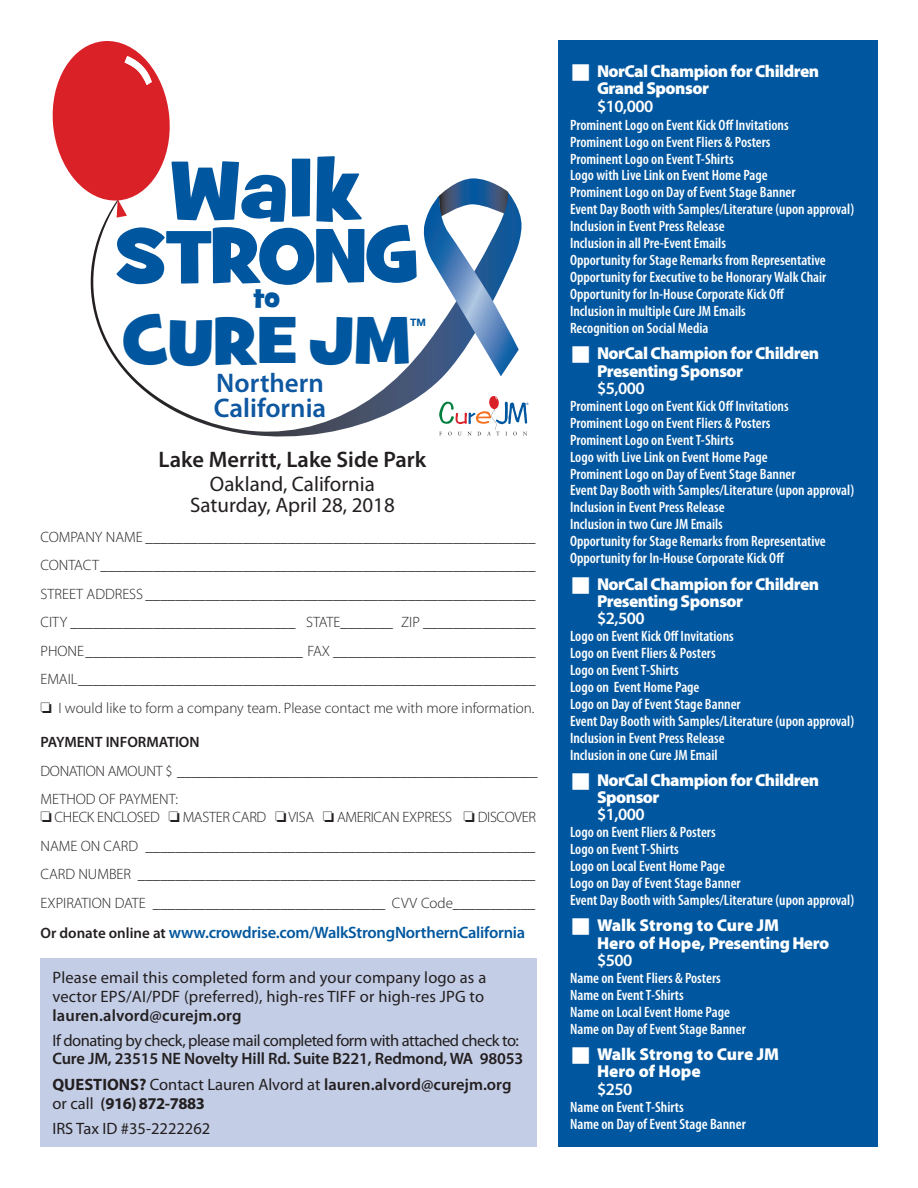
<style>
.page{position:relative;width:918px;height:1188px;background:#fff}
.page>*{position:absolute;margin:0;border:0;box-sizing:border-box;transform-origin:0 0}
.t1{font:83.1px "Grilled Cheese BTN Wide Blk";color:#01579f;scale:.66 1}
.t2{font:76.8px "Grilled Cheese BTN Wide Blk";letter-spacing:-.025em;color:#01579f;scale:.66 1}
.t3{font:67.05px "Grilled Cheese BTN Wide Blk";letter-spacing:-.01em;color:#01579f;scale:.66 1}
.t4{font:28.5px "Grilled Cheese BTN Wide Blk";color:#01579f;scale:.66 1}
.t5{font:600 27px/25.5px "Myriad Pro";color:#0e57a1}
.t6{font:600 22.5px "Myriad Pro";color:#231f20}
.t7{font:21px/21px "Myriad Pro";color:#231f20;text-align:center}
.t8{font:900 17.25px/17.2px "Myriad Pro";letter-spacing:-.03em;color:#fff}
.t9{font:900 17.25px/17.2px "Myriad Pro";letter-spacing:-.01em;color:#fff}
.t10{font:600 17.25px "Myriad Pro";letter-spacing:-.03em;color:#fff}
.t11{font:900 17.25px/17.2px "Myriad Pro";color:#fff}
.t12{font:16.5px/18.8px "Myriad Pro";color:#231f20}
.t13{font:600 16.5px/25.8px "Myriad Pro";letter-spacing:-.005em;color:#231f20}
.t14{font:600 16.5px "Myriad Pro";letter-spacing:-.015em;color:#01579f}
.t15{font:16.5px "Myriad Pro";letter-spacing:-.03em;color:#231f20}
.t16{font:600 condensed 15px/17px "Myriad Pro";color:#fff}
.t17{font:300 15px/28.5px "Myriad Pro";color:#231f20;text-align:justify}
.t18{font:300 15px/28.5px "Myriad Pro";letter-spacing:-.02em;color:#231f20}
.t19{font:600 15px "Myriad Pro";color:#231f20}
.t20{font:700 10.35px "Helvetica Neue LT Std";color:#01579f}
.s1{font-size:15px;color:#231f20}
.s2{font-weight:700}
.s3{font-weight:400}
.s4{font-weight:600}
</style>
<div class="page">
<div style="left:558px;top:40px;width:320px;height:1108px;background:#01579f"></div>
<div style="left:40px;top:958px;width:497px;height:190px;background:#c3cde6"></div>
<svg style="left:90px;top:212px;width:432px;height:225px"></svg>
<svg style="left:421px;top:178px;width:98px;height:198px"></svg>
<svg style="left:52px;top:41px;width:121px;height:177px"></svg>
<svg style="left:439px;top:397px;width:90px;height:38px"></svg>
<h1 class="t1" style="left:171px;top:136px;width:292px">Walk</h1>
<h2 class="t2" style="left:115px;top:205px;width:462px">STRONG</h2>
<h3 class="t4" style="left:253px;top:279px;width:42px">to</h3>
<h3 class="t3" style="left:122px;top:296px;width:438px">CURE JM</h3>
<p class="t20" style="left:410px;top:315px;width:17px">TM</p>
<h3 class="t5" style="left:214px;top:369px;width:114px">Northern<br>California</h3>
<h3 class="t6" style="left:159px;top:445px;width:269px">Lake Merritt, Lake Side Park</h3>
<h3 class="t7" style="left:190px;top:473px;width:206px">Oakland, California<br>Saturday, April 28, 2018</h3>
<p class="t17" style="left:40px;top:522px;width:496px">COMPANY NAME ____________________________________________________ CONTACT__________________________________________________________ STREET ADDRESS ____________________________________________________ CITY ______________________________ STATE_______ ZIP _______________ PHONE_____________________________ FAX ___________________________ EMAIL_____________________________________________________________</p>
<p class="t17" style="left:40px;top:693px;width:495px">□ I would like to form a company team. Please contact me with more information.</p>
<p class="t19" style="left:40px;top:733px;width:161px">PAYMENT INFORMATION</p>
<p class="t18" style="left:40px;top:756px;width:499px">DONATION AMOUNT $ __________________________________________________<br>METHOD OF PAYMENT:</p>
<p class="t17" style="left:40px;top:803px;width:497px">□ CHECK ENCLOSED □ MASTER CARD □ VISA □ AMERICAN EXPRESS □ DISCOVER NAME ON CARD ____________________________________________________ CARD NUMBER _____________________________________________________ EXPIRATION DATE _______________________________ CVV Code___________</p>
<p class="t14" style="left:40px;top:922px;width:486px"><span class="s1">Or donate online at</span> www.crowdrise.com/WalkStrongNorthernCalifornia</p>
<p class="t12" style="left:52px;top:968px;width:435px">Please email this completed form and your company logo as a vector EPS/AI/PDF (preferred), high-res TIFF or high-res JPG to</p>
<p class="t13" style="left:52px;top:1002px;width:191px">lauren.alvord@curejm.org</p>
<p class="t15" style="left:52px;top:1030px;width:468px">If donating by check, please mail completed form with attached check to:</p>
<p class="t13" style="left:52px;top:1046px;width:472px">Cure JM, 23515 NE Novelty Hill Rd. Suite B221, Redmond, WA 98053<br><span class="s2">QUESTIONS?</span> <span class="s3">Contact Lauren Alvord at</span> lauren.alvord@curejm.org</p>
<p class="t12" style="left:52px;top:1091px;width:159px;line-height:24.8px">or call <span class="s4">(</span><span class="s2">916) 872-7883<br></span>IRS Tax ID #35-2222262</p>
<p class="t8" style="left:597px;top:63px;width:224px;text-indent:-27px">■ NorCal Champion for Children<br>Grand Sponsor</p>
<p class="t10" style="left:597px;top:95px;width:58px">$10,000</p>
<p class="t16" style="left:570px;top:116px;width:286px">Prominent Logo on Event Kick Off Invitations<br>Prominent Logo on Event Fliers &amp; Posters<br>Prominent Logo on Event T-Shirts<br>Logo with Live Link on Event Home Page<br>Prominent Logo on Day of Event Stage Banner<br>Event Day Booth with Samples/Literature (upon approval)<br>Inclusion in Event Press Release<br>Inclusion in all Pre-Event Emails<br>Opportunity for Stage Remarks from Representative Opportunity for Executive to be Honorary Walk Chair Opportunity for In-House Corporate Kick Off<br>Inclusion in multiple Cure JM Emails<br>Recognition on Social Media</p>
<p class="t8" style="left:597px;top:345px;width:224px;text-indent:-27px">■ NorCal Champion for Children<br>Presenting Sponsor</p>
<p class="t10" style="left:597px;top:377px;width:49px">$5,000</p>
<p class="t16" style="left:570px;top:398px;width:286px">Prominent Logo on Event Kick Off Invitations<br>Prominent Logo on Event Fliers &amp; Posters<br>Prominent Logo on Event T-Shirts<br>Logo with Live Link on Event Home Page<br>Prominent Logo on Day of Event Stage Banner<br>Event Day Booth with Samples/Literature (upon approval)<br>Inclusion in Event Press Release<br>Inclusion in two Cure JM Emails<br>Opportunity for Stage Remarks from Representative Opportunity for In-House Corporate Kick Off</p>
<p class="t8" style="left:597px;top:575px;width:224px;text-indent:-27px">■ NorCal Champion for Children<br>Presenting Sponsor</p>
<p class="t10" style="left:597px;top:607px;width:49px">$2,500</p>
<p class="t16" style="left:570px;top:628px;width:286px">Logo on Event Kick Off Invitations<br>Logo on Event Fliers &amp; Posters<br>Logo on Event T-Shirts<br>Logo on Event Home Page<br>Logo on Day of Event Stage Banner<br>Event Day Booth with Samples/Literature (upon approval)<br>Inclusion in Event Press Release<br>Inclusion in one Cure JM Email</p>
<p class="t8" style="left:597px;top:772px;width:224px;text-indent:-27px">■ NorCal Champion for Children<br>Sponsor</p>
<p class="t10" style="left:597px;top:804px;width:49px">$1,000</p>
<p class="t16" style="left:570px;top:824px;width:286px">Logo on Event Fliers &amp; Posters<br>Logo on Event T-Shirts<br>Logo on Local Event Home Page<br>Logo on Day of Event Stage Banner<br>Event Day Booth with Samples/Literature (upon approval)</p>
<p class="t9" style="left:597px;top:917px;width:234px;text-indent:-27px">■ Walk Strong to Cure JM<br>Hero of Hope, Presenting Hero</p>
<p class="t10" style="left:597px;top:949px;width:37px">$500</p>
<p class="t16" style="left:570px;top:970px;width:177px">Name on Event Fliers &amp; Posters<br>Name on Event T-Shirts<br>Name on Local Event Home Page<br>Name on Day of Event Stage Banner</p>
<p class="t11" style="left:597px;top:1046px;width:184px;text-indent:-27px">■ Walk Strong to Cure JM<br>Hero of Hope</p>
<p class="t10" style="left:597px;top:1078px;width:37px">$250</p>
<p class="t16" style="left:570px;top:1099px;width:177px">Name on Event T-Shirts<br>Name on Day of Event Stage Banner</p>
</div>
